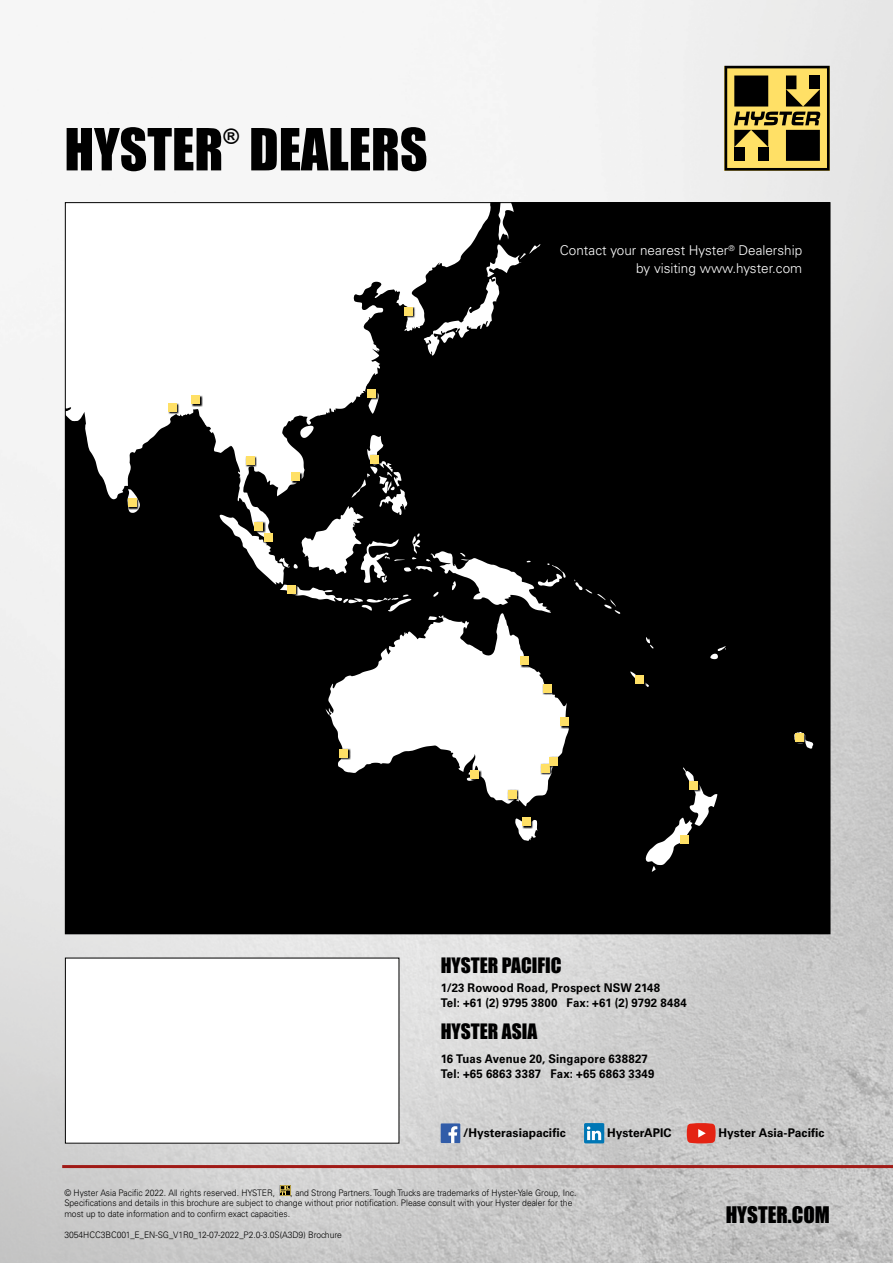
<style>
.page{position:relative;width:893px;height:1263px;background:#fff}
.page>*{position:absolute;margin:0;border:0;box-sizing:border-box;transform-origin:0 0}
.t1{font:53.7px "Impact";color:#000}
.t2{font:21px "Impact";color:#000}
.t3{font:20.85px "Impact";color:#000}
.t4{font:19.5px "Impact";color:#000}
.t5{font:300 13.5px/18px "Univers LT Std";color:#fff;text-align:right}
.t6{font:700 12px/15px "Univers LT Std";letter-spacing:.01em;color:#000;scale:.95 1}
.t7{font:700 12px "Univers LT Std";letter-spacing:.01em;color:#000}
.t8{font:300 9px/10.5px "Univers LT Std";letter-spacing:-.005em;color:#000;scale:.95 1}
</style>
<div class="page">
<img style="left:0;top:0;width:893px;height:1263px">
<hr style="left:62px;top:1165px;width:831px;height:3px;background:#a01a16">
<svg style="left:280px;top:1185px;width:11px;height:11px"></svg>
<svg style="left:724px;top:66px;width:106px;height:105px;background:#99863d"></svg>
<div style="left:734px;top:76px;width:34px;height:31px;background:#000"></div>
<div style="left:65px;top:203px;width:765px;height:731px;background:#000"></div>
<svg style="left:347px;top:772px;width:204px;height:34px"></svg>
<svg style="left:515px;top:818px;width:22px;height:23px"></svg>
<svg style="left:646px;top:772px;width:71px;height:100px"></svg>
<svg style="left:67px;top:204px;width:659px;height:568px"></svg>
<svg style="left:794px;top:732px;width:19px;height:17px"></svg>
<svg style="left:404px;top:307px;width:12px;height:11px"></svg>
<div style="left:404px;top:307px;width:9px;height:9px;background:#ffe066"></div>
<svg style="left:367px;top:389px;width:12px;height:11px"></svg>
<div style="left:367px;top:389px;width:9px;height:9px;background:#ffe066"></div>
<svg style="left:287px;top:584px;width:12px;height:12px"></svg>
<div style="left:287px;top:585px;width:9px;height:8px;background:#ffe066"></div>
<svg style="left:291px;top:472px;width:12px;height:12px"></svg>
<div style="left:291px;top:472px;width:9px;height:9px;background:#ffe066"></div>
<svg style="left:369px;top:454px;width:12px;height:12px"></svg>
<div style="left:370px;top:455px;width:9px;height:8px;background:#ffe066"></div>
<svg style="left:254px;top:521px;width:12px;height:12px"></svg>
<div style="left:255px;top:522px;width:8px;height:8px;background:#ffe066"></div>
<svg style="left:245px;top:456px;width:12px;height:12px"></svg>
<div style="left:246px;top:456px;width:9px;height:9px;background:#ffe066"></div>
<div style="left:264px;top:533px;width:12px;height:12px;background:#000"></div>
<div style="left:265px;top:533px;width:8px;height:9px;background:#ffe066"></div>
<svg style="left:339px;top:748px;width:12px;height:12px"></svg>
<div style="left:340px;top:749px;width:8px;height:8px;background:#ffe066"></div>
<svg style="left:470px;top:770px;width:12px;height:12px"></svg>
<div style="left:470px;top:770px;width:9px;height:9px;background:#ffe066"></div>
<svg style="left:508px;top:789px;width:11px;height:12px"></svg>
<div style="left:508px;top:790px;width:9px;height:8px;background:#ffe066"></div>
<svg style="left:522px;top:818px;width:12px;height:11px"></svg>
<div style="left:522px;top:817px;width:9px;height:9px;background:#ffe066"></div>
<svg style="left:540px;top:763px;width:12px;height:12px"></svg>
<div style="left:541px;top:764px;width:9px;height:8px;background:#ffe066"></div>
<svg style="left:560px;top:717px;width:12px;height:12px"></svg>
<div style="left:560px;top:717px;width:9px;height:9px;background:#ffe066"></div>
<svg style="left:542px;top:684px;width:12px;height:11px"></svg>
<div style="left:543px;top:684px;width:9px;height:9px;background:#ffe066"></div>
<svg style="left:520px;top:656px;width:12px;height:12px"></svg>
<div style="left:521px;top:656px;width:8px;height:9px;background:#ffe066"></div>
<svg style="left:689px;top:780px;width:12px;height:12px"></svg>
<div style="left:689px;top:781px;width:9px;height:8px;background:#ffe066"></div>
<div style="left:680px;top:835px;width:12px;height:11px;background:#000"></div>
<div style="left:680px;top:835px;width:9px;height:9px;background:#ffe066"></div>
<div style="left:635px;top:675px;width:12px;height:12px;background:#000"></div>
<div style="left:635px;top:675px;width:9px;height:9px;background:#ffe066"></div>
<svg style="left:795px;top:733px;width:11px;height:12px"></svg>
<div style="left:795px;top:733px;width:9px;height:9px;background:#ffe066"></div>
<svg style="left:549px;top:756px;width:12px;height:12px"></svg>
<div style="left:549px;top:757px;width:9px;height:8px;background:#ffe066"></div>
<svg style="left:168px;top:403px;width:12px;height:12px"></svg>
<div style="left:168px;top:403px;width:9px;height:9px;background:#ffe066"></div>
<svg style="left:127px;top:498px;width:12px;height:12px"></svg>
<div style="left:128px;top:498px;width:8px;height:9px;background:#ffe066"></div>
<div style="left:65px;top:958px;width:334px;height:185px;background:#fff"></div>
<svg style="left:441px;top:1123px;width:19px;height:20px"></svg>
<svg style="left:584px;top:1123px;width:20px;height:20px"></svg>
<svg style="left:687px;top:1123px;width:29px;height:20px"></svg>
<svg style="left:191px;top:395px;width:12px;height:12px"></svg>
<div style="left:192px;top:395px;width:8px;height:9px;background:#ffe066"></div>
<h1 class="t1" style="left:64px;top:108px;width:160px">HYSTER</h1>
<h3 class="t3" style="left:223px;top:120px;width:18px">®</h3>
<h1 class="t1" style="left:249px;top:108px;width:180px">DEALERS</h1>
<h3 class="t5" style="left:560px;top:242px;width:244px">Contact your nearest Hyster<sup>®</sup> Dealership by visiting www.hyster.com</h3>
<h3 class="t4" style="left:441px;top:950px;width:122px">HYSTER PACIFIC</h3>
<h3 class="t6" style="left:441px;top:981px;width:260px">1/23 Rowood Road, Prospect NSW 2148<br>Tel: +61 (2) 9795 3800 Fax: +61 (2) 9792 8484</h3>
<h3 class="t4" style="left:441px;top:1016px;width:98px">HYSTER ASIA</h3>
<h3 class="t6" style="left:441px;top:1051px;width:227px">16 Tuas Avenue 20, Singapore 638827<br>Tel: +65 6863 3387 Fax: +65 6863 3349</h3>
<h3 class="t7" style="left:463px;top:1126px;width:104px">/Hysterasiapacific</h3>
<h3 class="t7" style="left:607px;top:1126px;width:66px">HysterAPIC</h3>
<h3 class="t7" style="left:718px;top:1126px;width:108px">Hyster Asia-Pacific</h3>
<p class="t8" style="left:64px;top:1187px;width:223px">© Hyster Asia Pacific 2022. All rights reserved. HYSTER,</p>
<p class="t8" style="left:64px;top:1187px;width:541px;text-indent:226px">, and Strong Partners. Tough Trucks are trademarks of Hyster-Yale Group, Inc.<br>Specifications and details in this brochure are subject to change without prior notification. Please consult with your Hyster dealer for the most up to date information and to confirm exact capacities.</p>
<p class="t8" style="left:64px;top:1229px;width:294px">3054HCC3BC001_E_EN-SG_V1R0_12-07-2022_P2.0-3.0S(A3D9) Brochure</p>
<h2 class="t2" style="left:726px;top:1198px;width:106px">HYSTER.COM</h2>
</div>
